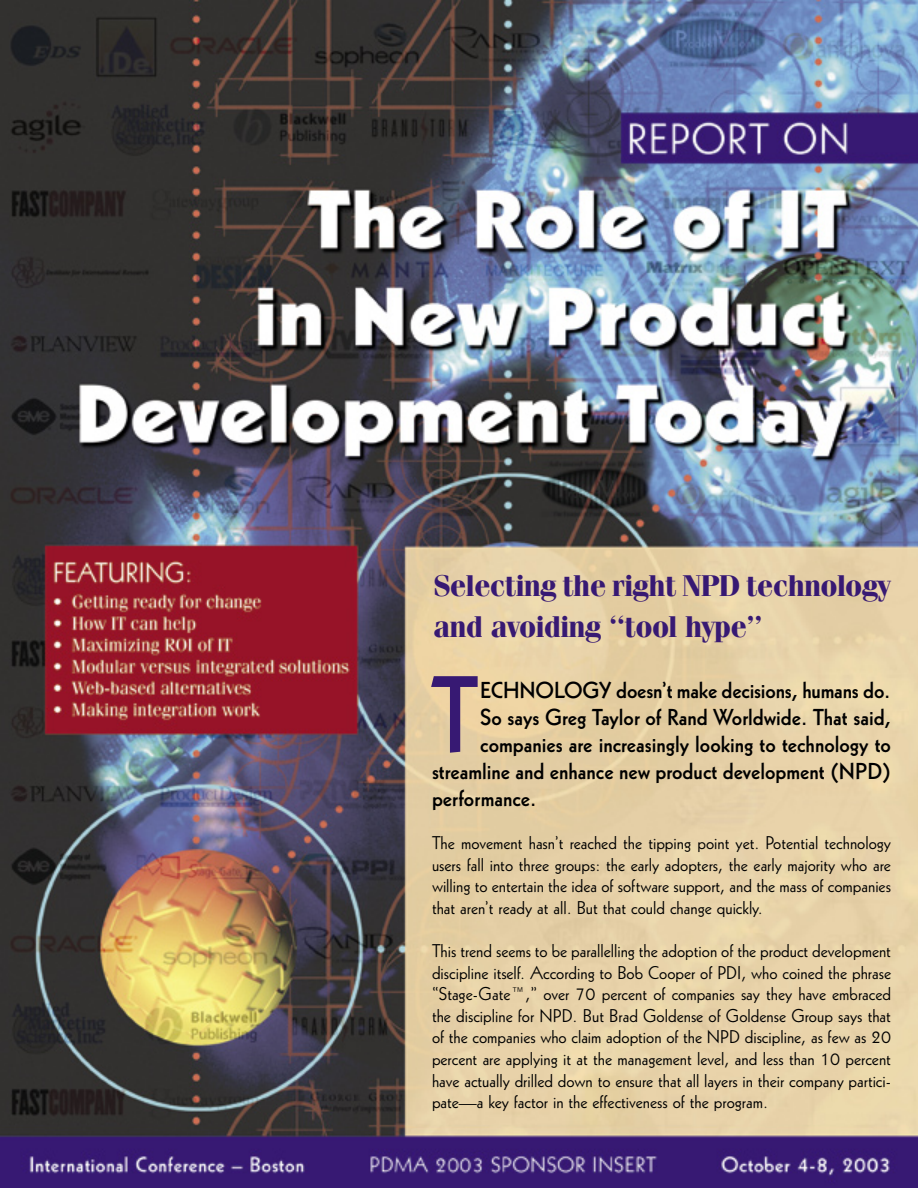
<style>
.page{position:relative;width:918px;height:1188px;background:#fff}
.page>*{position:absolute;margin:0;border:0;box-sizing:border-box;transform-origin:0 0}
.t1{font:105.75px "Geometric 231 BT Bold C";color:#371973;scale:.91 1}
.t2{font:700 30px/40.8px "Fenice";letter-spacing:-.025em;color:#371973}
.t3{font:22.5px "Geometric 231 BT Bold C";color:#000}
.t4{font:18px/21.6px "Geometric 231 BT Roman C";color:#000;text-align:justify}
</style>
<div class="page">
<img style="left:0;top:0;width:918px;height:1188px">
<h2 class="t2" style="left:434px;top:565px;width:459px">Selecting the right NPD technology and avoiding “tool hype”</h2>
<h1 class="t1" style="left:432px;top:645px;width:52px">T</h1>
<p class="t3" style="left:480px;top:675px;width:412px">ECHNOLOGY doesn’t make decisions, humans do.</p>
<p class="t3" style="left:480px;top:702px;width:412px">So says Greg Taylor of Rand Worldwide. That said,</p>
<p class="t3" style="left:480px;top:729px;width:412px">companies are increasingly looking to technology to</p>
<p class="t3" style="left:432px;top:756px;width:461px">streamline and enhance new product development (NPD)</p>
<p class="t3" style="left:432px;top:783px;width:106px">performance.</p>
<p class="t4" style="left:432px;top:831px;width:461px">The movement hasn’t reached the tipping point yet. Potential technology users fall into three groups: the early adopters, the early majority who are willing to entertain the idea of software support, and the mass of companies that aren’t ready at all. But that could change quickly.</p>
<p class="t4" style="left:432px;top:939px;width:461px">This trend seems to be parallelling the adoption of the product development discipline itself. According to Bob Cooper of PDI, who coined the phrase “Stage-Gate™,” over 70 percent of companies say they have embraced the discipline for NPD. But Brad Goldense of Goldense Group says that of the companies who claim adoption of the NPD discipline, as few as 20 percent are applying it at the management level, and less than 10 percent have actually drilled down to ensure that all layers in their company partici&shy;pate—a key factor in the effectiveness of the program.</p>
</div>
